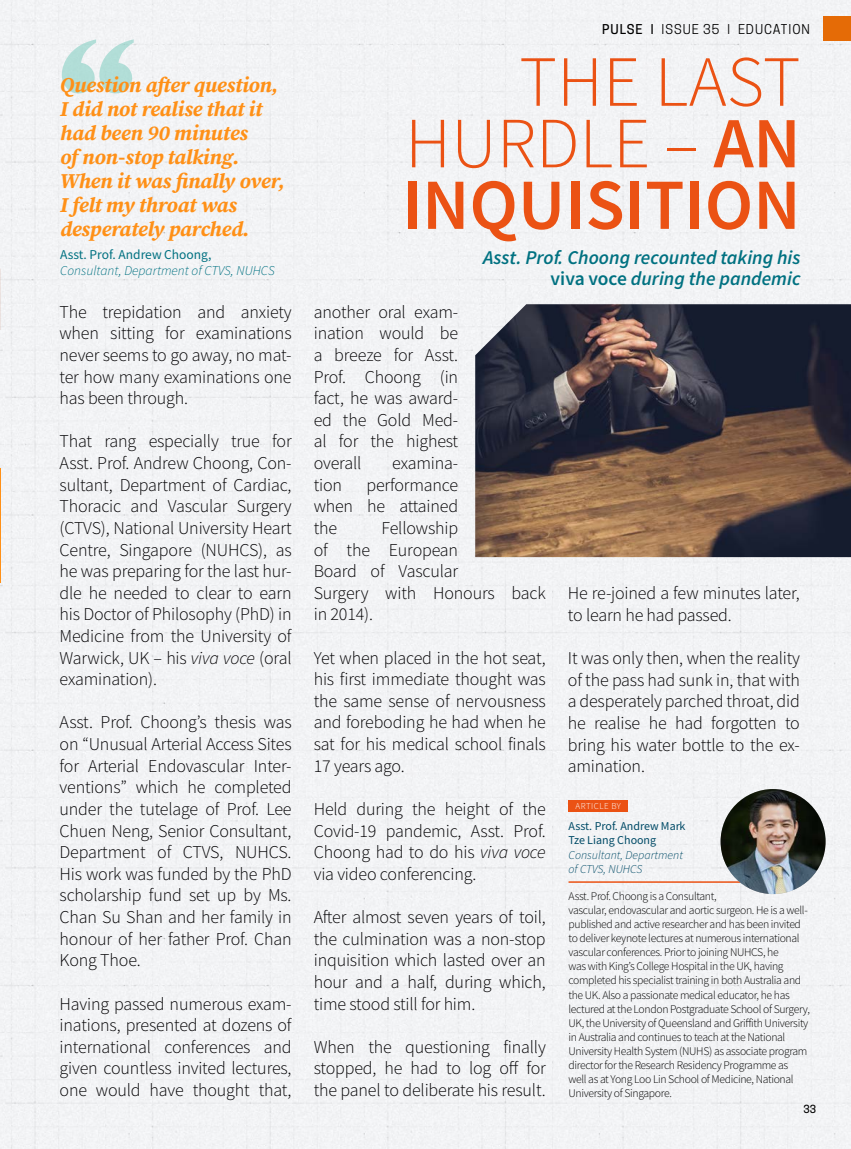
<style>
.page{position:relative;width:851px;height:1149px;background:#fff}
.page>*{position:absolute;margin:0;border:0;box-sizing:border-box;transform-origin:0 0}
.t1{font:72px/61.5px "Source Sans Variable";letter-spacing:.025em;color:#eb5214;text-align:justify}
.t2{font:italic 21px/24px "Source Serif Variable";letter-spacing:.025em;color:#ff9017}
.t3{font:italic 19.5px/21px "Source Sans Variable";letter-spacing:.03em;color:#007181;text-align:right}
.t4{font:18px/21.6px "Source Sans Variable";letter-spacing:-.005em;color:#020103;text-align:justify}
.t5{font:italic 13.5px "Source Sans Variable";letter-spacing:.005em;color:#007181}
.t6{font:13.5px "Source Sans Variable";letter-spacing:.02em;color:#007181}
.t7{font:12.75px "Cooper Hewitt";letter-spacing:.075em;color:#000}
.t8{font:12px/14.4px "Source Sans Variable";letter-spacing:.02em;color:#004a66}
.t9{font:italic 12px/14.4px "Source Sans Variable";letter-spacing:.005em;color:#004a66}
.t10{font:11.7px/14.1px "Source Sans Variable";letter-spacing:-.025em;color:#000}
.t11{font:500 10.5px "Cooper Hewitt";color:#000}
.t12{font:9px "Source Sans Variable";letter-spacing:.055em;color:#fff}
.s1{font-style:italic}
.s2{font-weight:500}
.s3{font-style:normal}
</style>
<div class="page">
<div style="left:0;top:0;width:850px;height:1148px;background:#f2f3f5"></div>
<div style="left:822px;top:17px;width:28px;height:24px;background:#e56b06"></div>
<svg style="left:0;top:268px;width:1px;height:62px"></svg>
<hr style="left:0;top:468px;width:1px;height:114px;background:#ff9017">
<svg style="left:0;top:582px;width:1px;height:131px"></svg>
<hr style="left:568px;top:881px;width:216px;height:1px;background:#eb5214">
<img style="left:720px;top:788px;width:105px;height:105px;border-radius:52px">
<div style="left:568px;top:800px;width:60px;height:11px;background:#eb5214"></div>
<svg style="left:62px;top:39px;width:72px;height:54px"></svg>
<img style="left:475px;top:304px;width:375px;height:253px">
<p class="t2" style="left:60px;top:73px;width:226px">Question after question,<br>I did not realise that it had been 90 minutes<br>of non-stop talking.<br>When it was finally over,<br>I felt my throat was desperately parched.</p>
<p class="t6" style="left:60px;top:246px;width:152px">Asst. Prof. Andrew Choong,</p>
<p class="t5" style="left:60px;top:262px;width:216px">Consultant, Department of CTVS, NUHCS</p>
<p class="t4" style="left:60px;top:301px;width:233px">The trepidation and anxiety when sitting for examinations never seems to go away, no mat&shy;ter how many examinations one has been through.</p>
<p class="t4" style="left:60px;top:430px;width:233px">That rang especially true for Asst. Prof. Andrew Choong, Con&shy;sultant, Department of Cardiac, Thoracic and Vascular Surgery (CTVS), National University Heart Centre, Singapore (NUHCS), as he was preparing for the last hur&shy;dle he needed to clear to earn his Doctor of Philosophy (PhD) in Medicine from the University of Warwick, UK – his <span class="s1">viva voce</span> (oral examination).</p>
<p class="t4" style="left:60px;top:711px;width:233px">Asst. Prof. Choong’s thesis was on “Unusual Arterial Access Sites for Arterial Endovascular Inter&shy;ventions” which he completed under the tutelage of Prof. Lee Chuen Neng, Senior Consultant, Department of CTVS, NUHCS.<br>His work was funded by the PhD scholarship fund set up by Ms.<br>Chan Su Shan and her family in honour of her father Prof. Chan Kong Thoe.</p>
<p class="t4" style="left:60px;top:992px;width:233px">Having passed numerous exam&shy;inations, presented at dozens of international conferences and given countless invited lectures, one would have thought that,</p>
<p class="t7" style="left:602px;top:21px;width:209px"><span class="s2">PULSE |</span> ISSUE 35 | EDUCATION</p>
<h1 class="t1" style="left:402px;top:52px;width:400px;text-indent:117px">THE LAST HURDLE – AN INQUISITION</h1>
<p class="t4" style="left:314px;top:301px;width:146px">another oral exam&shy;ination would be a breeze for Asst.<br>Prof. Choong (in fact, he was award&shy;ed the Gold Med&shy;al for the highest overall</p>
<p class="t4" style="left:392px;top:452px;width:67px">examina-</p>
<p class="t3" style="left:483px;top:247px;width:319px">Asst. Prof. Choong recounted taking his <span class="s3">viva voce</span> during the pandemic</p>
<p class="t4" style="left:314px;top:474px;width:146px;text-indent:53px">performance when he attained the</p>
<p class="t4" style="left:314px;top:474px;width:30px">tion</p>
<p class="t4" style="left:314px;top:517px;width:233px;text-align:left;text-indent:68px">Fellowship<br>of the European<br>Board of Vascular<br>Surgery with Honours back in 2014).</p>
<p class="t4" style="left:314px;top:646px;width:233px">Yet when placed in the hot seat, his first immediate thought was the same sense of nervousness and foreboding he had when he sat for his medical school finals 17 years ago.</p>
<p class="t4" style="left:314px;top:798px;width:233px">Held during the height of the Covid-19 pandemic, Asst. Prof.<br>Choong had to do his <span class="s1">viva voce </span>via video conferencing.</p>
<p class="t4" style="left:314px;top:906px;width:233px">After almost seven years of toil, the culmination was a non-stop inquisition which lasted over an hour and a half, during which, time stood still for him.</p>
<p class="t4" style="left:314px;top:1035px;width:233px">When the questioning finally stopped, he had to log off for the panel to deliberate his result.</p>
<p class="t4" style="left:567px;top:582px;width:233px">He re-joined a few minutes later, to learn he had passed.</p>
<p class="t4" style="left:567px;top:647px;width:233px">It was only then, when the reality of the pass had sunk in, that with a desperately parched throat, did he realise he had forgotten to bring his water bottle to the ex&shy;amination.</p>
<p class="t12" style="left:575px;top:800px;width:47px">ARTICLE BY</p>
<p class="t8" style="left:568px;top:818px;width:118px">Asst. Prof. Andrew Mark<br>Tze Liang Choong</p>
<p class="t9" style="left:568px;top:847px;width:116px">Consultant, Department of CTVS, NUHCS</p>
<p class="t10" style="left:568px;top:889px;width:243px">Asst. Prof. Choong is a Consultant,<br>vascular, endovascular and aortic surgeon. He is a well&shy;published and active researcher and has been invited to deliver keynote lectures at numerous international vascular conferences. Prior to joining NUHCS, he<br>was with King’s College Hospital in the UK, having completed his specialist training in both Australia and the UK. Also a passionate medical educator, he has lectured at the London Postgraduate School of Surgery, UK, the University of Queensland and Griffith University in Australia and continues to teach at the National University Health System (NUHS) as associate program director for the Research Residency Programme as<br>well as at Yong Loo Lin School of Medicine, National University of Singapore.</p>
<p class="t11" style="left:803px;top:1102px;width:14px">33</p>
</div>
